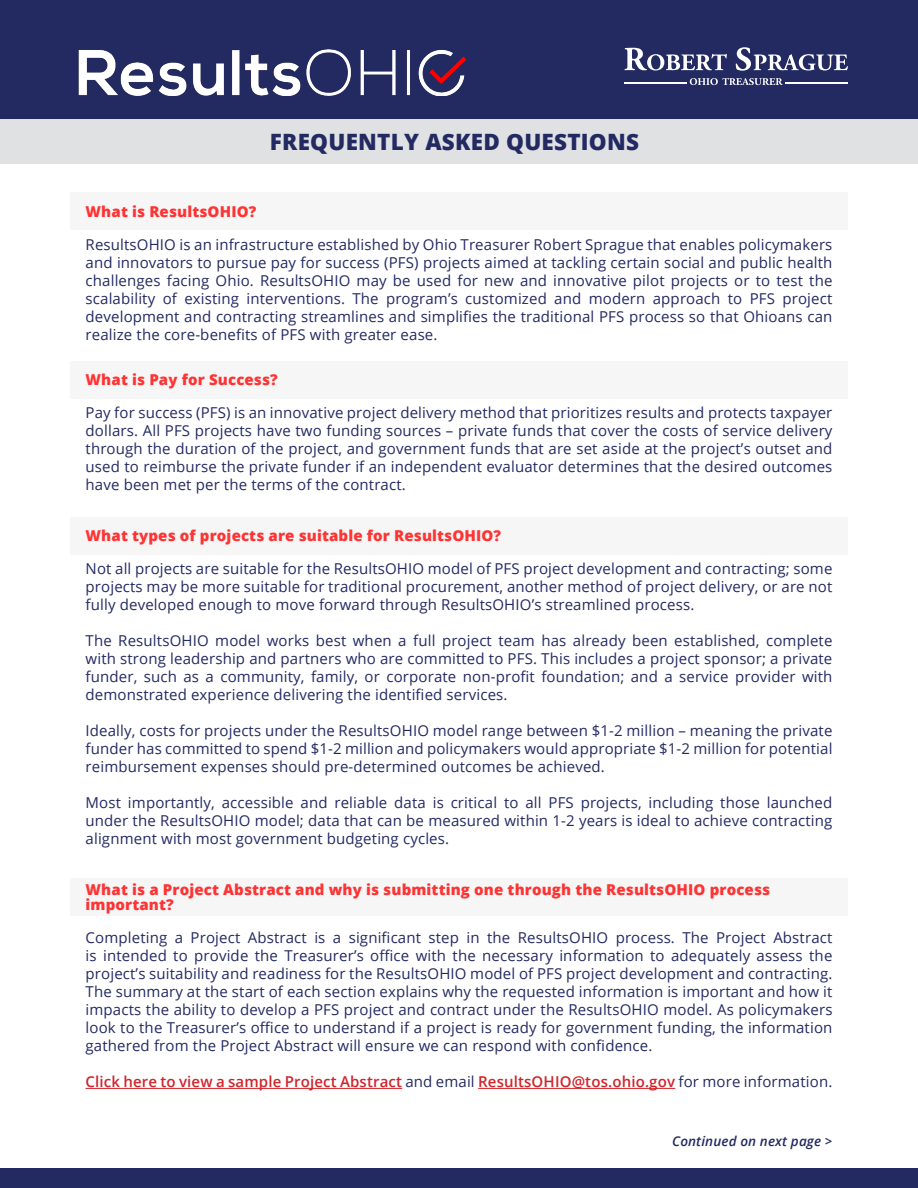
<style>
.page{position:relative;width:918px;height:1188px;background:#fff}
.page>*{position:absolute;margin:0;border:0;box-sizing:border-box;transform-origin:0 0}
.t1{font:800 22.5px "Open Sans";letter-spacing:.01em;color:#232a62}
.t2{font:15px/18px "Open Sans";letter-spacing:.01em;color:#232a62;text-align:justify}
.t3{font:800 15px/15px "Open Sans";letter-spacing:.01em;color:#f33}
.t4{font:600 15px "Open Sans";letter-spacing:.01em;color:#d1232a}
.t5{font:italic 600 13.5px "Open Sans";letter-spacing:.01em;color:#232a62}
.s1{font-weight:400;color:#232a62}
</style>
<div class="page">
<div style="left:70px;top:517px;width:778px;height:38px;background:#f6f6f6"></div>
<div style="left:70px;top:193px;width:778px;height:37px;background:#f6f6f6"></div>
<div style="left:70px;top:361px;width:778px;height:38px;background:#f6f6f6"></div>
<div style="left:70px;top:878px;width:778px;height:38px;background:#f6f6f6"></div>
<div style="left:0;top:118px;width:918px;height:45px;background:#e0e1e3"></div>
<div style="left:0;top:0;width:918px;height:118px;background:#232a62"></div>
<img style="left:78px;top:49px;width:389px;height:46px">
<hr style="left:86px;top:1088px;width:316px;height:1px;background:#d1232a">
<hr style="left:478px;top:1088px;width:197px;height:1px;background:#d1232a">
<svg style="left:625px;top:48px;width:102px;height:22px"></svg>
<svg style="left:736px;top:47px;width:112px;height:24px"></svg>
<svg style="left:690px;top:78px;width:93px;height:7px"></svg>
<hr style="left:624px;top:82px;width:63px;height:1px;background:#fff">
<hr style="left:785px;top:82px;width:63px;height:1px;background:#fff">
<div style="left:0;top:1169px;width:918px;height:19px;background:#232a62"></div>
<p class="t1" style="left:270px;top:125px;width:371px">FREQUENTLY ASKED QUESTIONS</p>
<p class="t3" style="left:86px;top:204px;width:172px">What is ResultsOHIO?</p>
<p class="t2" style="left:86px;top:235px;width:748px">ResultsOHIO is an infrastructure established by Ohio Treasurer Robert Sprague that enables policymakers and innovators to pursue pay for success (PFS) projects aimed at tackling certain social and public health challenges facing Ohio. ResultsOHIO may be used for new and innovative pilot projects or to test the scalability of existing interventions. The program’s customized and modern approach to PFS project development and contracting streamlines and simplifies the traditional PFS process so that Ohioans can realize the core-benefits of PFS with greater ease.</p>
<p class="t3" style="left:86px;top:372px;width:194px">What is Pay for Success?</p>
<p class="t2" style="left:86px;top:403px;width:748px">Pay for success (PFS) is an innovative project delivery method that prioritizes results and protects taxpayer dollars. All PFS projects have two funding sources – private funds that cover the costs of service delivery through the duration of the project, and government funds that are set aside at the project’s outset and used to reimburse the private funder if an independent evaluator determines that the desired outcomes have been met per the terms of the contract.</p>
<p class="t3" style="left:86px;top:528px;width:417px">What types of projects are suitable for ResultsOHIO?</p>
<p class="t2" style="left:86px;top:559px;width:748px">Not all projects are suitable for the ResultsOHIO model of PFS project development and contracting; some projects may be more suitable for traditional procurement, another method of project delivery, or are not fully developed enough to move forward through ResultsOHIO’s streamlined process.</p>
<p class="t2" style="left:86px;top:631px;width:748px">The ResultsOHIO model works best when a full project team has already been established, complete with strong leadership and partners who are committed to PFS. This includes a project sponsor; a private funder, such as a community, family, or corporate non-profit foundation; and a service provider with demonstrated experience delivering the identified services.</p>
<p class="t2" style="left:86px;top:721px;width:748px">Ideally, costs for projects under the ResultsOHIO model range between $1-2 million – meaning the private funder has committed to spend $1-2 million and policymakers would appropriate $1-2 million for potential reimbursement expenses should pre-determined outcomes be achieved.</p>
<p class="t2" style="left:86px;top:793px;width:748px">Most importantly, accessible and reliable data is critical to all PFS projects, including those launched under the ResultsOHIO model; data that can be measured within 1-2 years is ideal to achieve contracting alignment with most government budgeting cycles.</p>
<p class="t3" style="left:86px;top:882px;width:686px">What is a Project Abstract and why is submitting one through the ResultsOHIO process important?</p>
<p class="t2" style="left:86px;top:928px;width:748px">Completing a Project Abstract is a significant step in the ResultsOHIO process. The Project Abstract is intended to provide the Treasurer’s office with the necessary information to adequately assess the project’s suitability and readiness for the ResultsOHIO model of PFS project development and contracting.<br>The summary at the start of each section explains why the requested information is important and how it impacts the ability to develop a PFS project and contract under the ResultsOHIO model. As policymakers look to the Treasurer’s office to understand if a project is ready for government funding, the information gathered from the Project Abstract will ensure we can respond with confidence.</p>
<p class="t4" style="left:86px;top:1072px;width:748px">Click here to view a sample Project Abstract <span class="s1">and email</span> ResultsOHIO@tos.ohio.gov <span class="s1">for more information.</span></p>
<p class="t5" style="left:672px;top:1132px;width:162px">Continued on next page &gt;</p>
</div>
